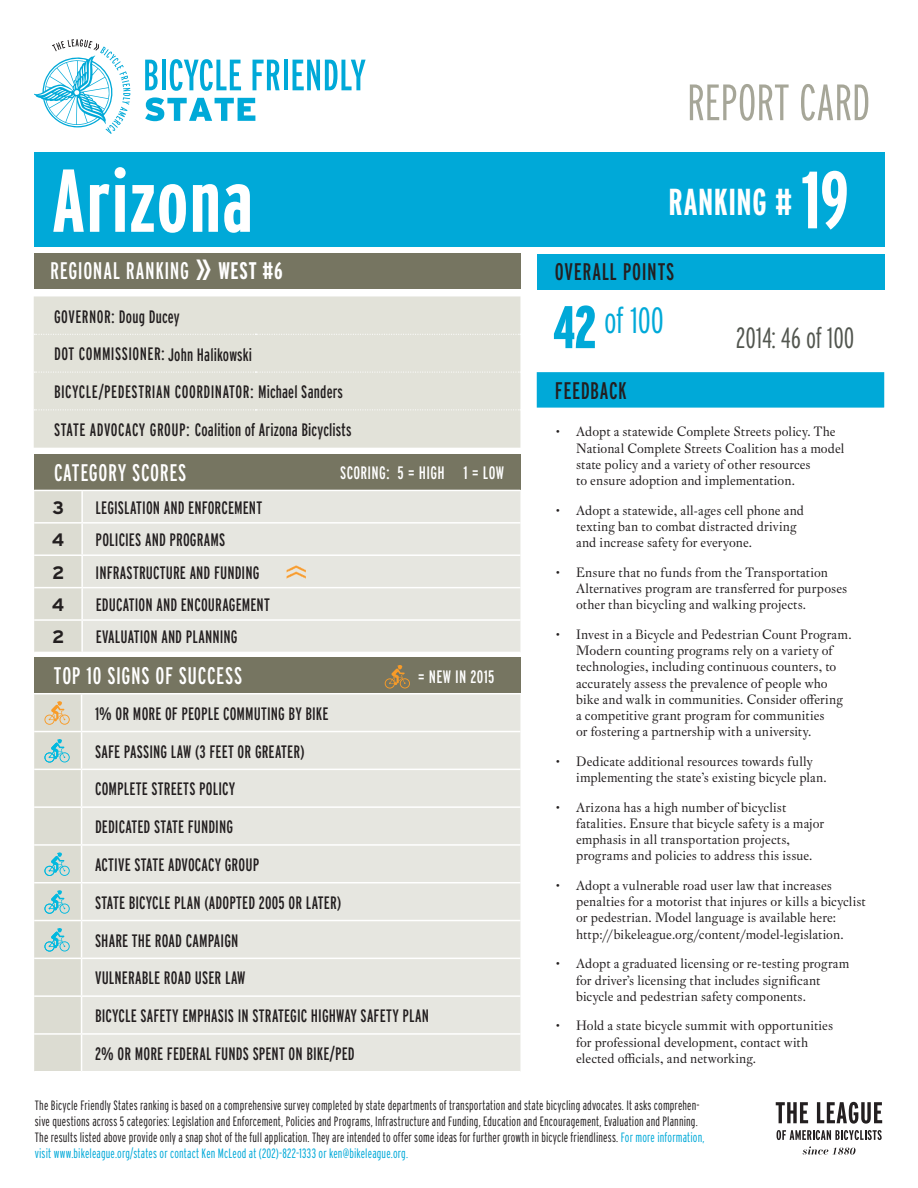
<style>
.page{position:relative;width:918px;height:1188px;background:#fff}
.page>*{position:absolute;margin:0;border:0;box-sizing:border-box;transform-origin:0 0}
.t1{font:700 extra-condensed 89.1px "Interstate";color:#fff}
.t2{font:300 extra-condensed 51px "Interstate";letter-spacing:-.01em;color:#a6a698}
.t3{font:700 extra-condensed 37.5px "Interstate";letter-spacing:.015em;color:#fff}
.t4{font:300 extra-condensed 36.45px "Interstate";color:#00a9d8}
.t5{font:300 extra-condensed 29.25px "Interstate";color:#52564f}
.t6{font:extra-condensed 24px "Interstate";letter-spacing:.025em;color:#fff}
.t7{font:extra-condensed 24px "Interstate";color:#231f20}
.t8{font:extra-condensed 18px/37.8px "Interstate";letter-spacing:.01em;color:#231f20}
.t9{font:extra-condensed 18px "Interstate";letter-spacing:.015em;color:#fff}
.t10{font:700 18px "Interstate";color:#231f20}
.t11{font:13.5px/16.2px "Fleischman BT Pro";letter-spacing:.005em;color:#231f20}
.t12{font:300 extra-condensed 13.5px/16.2px "Interstate";letter-spacing:.01em;color:#231f20}
.s1{font-size:39px}
.s2{font-weight:700}
.s3{font-size:81px}
.s4{font-weight:900;font-size:60px}
.s5{color:#00a9d8}
</style>
<div class="page">
<div style="left:34px;top:152px;width:486px;height:94px;background:#00a9d8"></div>
<div style="left:507px;top:152px;width:377px;height:94px;background:#00a9d8"></div>
<div style="left:34px;top:253px;width:486px;height:36px;background:#767561"></div>
<div style="left:34px;top:296px;width:486px;height:152px;background:#e2e2d9"></div>
<svg style="left:34px;top:334px;width:486px;height:1px"></svg>
<svg style="left:34px;top:372px;width:486px;height:1px"></svg>
<svg style="left:34px;top:409px;width:486px;height:1px"></svg>
<div style="left:537px;top:372px;width:347px;height:36px;background:#00a9d8"></div>
<div style="left:537px;top:254px;width:347px;height:35px;background:#00a9d8"></div>
<svg style="left:803px;top:1146px;width:52px;height:9px"></svg>
<svg style="left:776px;top:1102px;width:32px;height:21px"></svg>
<svg style="left:817px;top:1102px;width:65px;height:22px"></svg>
<svg style="left:777px;top:1130px;width:105px;height:10px"></svg>
<svg style="left:145px;top:97px;width:110px;height:24px"></svg>
<svg style="left:145px;top:60px;width:13px;height:30px"></svg>
<hr style="left:162px;top:60px;width:4px;height:30px;background:#00a9d8">
<svg style="left:170px;top:59px;width:71px;height:32px"></svg>
<svg style="left:253px;top:60px;width:27px;height:30px"></svg>
<hr style="left:284px;top:60px;width:4px;height:30px;background:#00a9d8">
<svg style="left:293px;top:60px;width:73px;height:30px"></svg>
<svg style="left:35px;top:39px;width:95px;height:95px"></svg>
<svg style="left:34px;top:454px;width:486px;height:198px;background:#949483"></svg>
<div style="left:83px;top:491px;width:437px;height:161px;background:#e6e6e0"></div>
<hr style="left:34px;top:490px;width:48px;height:1px;background:#fff">
<hr style="left:82px;top:490px;width:438px;height:1px;background:#fff">
<hr style="left:81px;top:491px;width:2px;height:31px;background:#fff">
<hr style="left:34px;top:522px;width:48px;height:2px;background:#fff">
<hr style="left:82px;top:522px;width:438px;height:2px;background:#fff">
<hr style="left:81px;top:524px;width:2px;height:30px;background:#fff">
<hr style="left:34px;top:554px;width:48px;height:2px;background:#fff">
<hr style="left:82px;top:554px;width:438px;height:2px;background:#fff">
<hr style="left:81px;top:556px;width:2px;height:31px;background:#fff">
<hr style="left:34px;top:587px;width:48px;height:1px;background:#fff">
<hr style="left:82px;top:587px;width:438px;height:1px;background:#fff">
<hr style="left:81px;top:588px;width:2px;height:31px;background:#fff">
<hr style="left:34px;top:619px;width:48px;height:2px;background:#fff">
<hr style="left:82px;top:619px;width:438px;height:2px;background:#fff">
<hr style="left:81px;top:621px;width:2px;height:31px;background:#fff">
<img style="left:278px;top:557px;width:39px;height:30px">
<svg style="left:34px;top:658px;width:486px;height:413px;background:#dcdcd5"></svg>
<h1 class="t1" style="left:52px;top:146px;width:202px">ARIZONA</h1>
<h3 class="t6" style="left:50px;top:256px;width:19px">REGIONAL</h3>
<h3 class="t6" style="left:126px;top:256px;width:158px">RAN KING <span class="s1">»</span> <span class="s2">WEST #6</span></h3>
<h3 class="t8" style="left:54px;top:297px;width:299px">GOVERNOR: DOUG DUCEY<br>DOT COMMISSIONER:JOHN HALIKOWSKI BICYCLE/PEDESTRIAN COORDINATOR: MICHAEL SANDERS STATE ADVOCACY GROUP: COALITION OF ARIZONA BICYCLISTS</h3>
<h3 class="t6" style="left:54px;top:458px;width:20px">CATEGORY</h3>
<h3 class="t6" style="left:132px;top:458px;width:19px">SCORES</h3>
<h3 class="t9" style="left:340px;top:462px;width:14px">SCORING</h3>
<h3 class="t9" style="left:386px;top:462px;width:47px">: 5 = HIGH</h3>
<h3 class="t9" style="left:463px;top:462px;width:42px">1 = LOW</h3>
<h3 class="t10" style="left:52px;top:497px;width:13px">3</h3>
<h3 class="t8" style="left:96px;top:488px;width:168px">LEGISLATION AND ENFORCEMENT</h3>
<h3 class="t10" style="left:52px;top:529px;width:14px">4</h3>
<h3 class="t8" style="left:96px;top:521px;width:131px">POLICIES AND PROGRAMS</h3>
<h3 class="t10" style="left:52px;top:561px;width:14px">2</h3>
<h3 class="t8" style="left:96px;top:553px;width:165px">INFRASTRUCTURE AND FUNDING</h3>
<h3 class="t10" style="left:52px;top:594px;width:14px">4</h3>
<h3 class="t8" style="left:96px;top:586px;width:176px">EDUCATION AND ENCOURAGEMENT</h3>
<h3 class="t10" style="left:52px;top:626px;width:14px">2</h3>
<h3 class="t8" style="left:96px;top:618px;width:143px">EVALUATION AND PLANNING</h3>
<h3 class="t6" style="left:54px;top:661px;width:71px">TOP 10 SIGNS</h3>
<h3 class="t6" style="left:155px;top:661px;width:42px">OF SUCCESS</h3>
<h3 class="t9" style="left:418px;top:665px;width:78px">= NEW IN 2015</h3>
<p class="t8" style="left:95px;top:694px;width:336px">1% OR MORE OF PEOPLE COMMUTING BY BIKE<br>SAFE PASSING LAW (3 FEET OR GREATER)<br>COMPLETE STREETS POLICY<br>DEDICATED STATE FUNDING<br>ACTIVE STATE ADVOCACY GROUP<br>STATE BICYCLE PLAN (ADOPTED 2005 OR LATER)<br>SHARE THE ROAD CAMPAIGN<br>VULNERABLE ROAD USER LAW<br>BICYCLE SAFETY EMPHASIS IN STRATEGIC HIGHWAY SAFETY PLAN 2% OR MORE FEDERAL FUNDS SPENT ON BIKE/PED</p>
<h2 class="t2" style="left:687px;top:71px;width:185px">REPORT CARD</h2>
<h3 class="t3" style="left:669px;top:179px;width:182px">RANKING # <span class="s3">19</span></h3>
<h3 class="t7" style="left:555px;top:257px;width:10px">OVERALL</h3>
<h3 class="t7" style="left:623px;top:257px;width:10px">POINTS</h3>
<h3 class="t4" style="left:553px;top:298px;width:112px"><span class="s4">42</span> of 100</h3>
<h3 class="t7" style="left:555px;top:376px;width:10px">FEEDBAC</h3>
<h3 class="t7" style="left:618px;top:376px;width:10px">K</h3>
<h3 class="t5" style="left:736px;top:320px;width:120px">2014: 46 of 100</h3>
<p class="t11" style="left:576px;top:424px;width:270px;text-indent:-20px">• Adopt a statewide Complete Streets policy. The National Complete Streets Coalition has a model state policy and a variety of other resources<br>to ensure adoption and implementation.</p>
<p class="t11" style="left:576px;top:502px;width:229px;text-indent:-20px">• Adopt a statewide, all-ages cell phone and texting ban to combat distracted driving and increase safety for everyone.</p>
<p class="t11" style="left:576px;top:564px;width:273px;text-indent:-20px">• Ensure that no funds from the Transportation<br>Alternatives program are transferred for purposes other than bicycling and walking projects.</p>
<p class="t11" style="left:576px;top:626px;width:277px;text-indent:-20px">• Invest in a Bicycle and Pedestrian Count Program.<br>Modern counting programs rely on a variety of technologies, including continuous counters, to accurately assess the prevalence of people who bike and walk in communities. Consider offering a competitive grant program for communities<br>or fostering a partnership with a university.</p>
<p class="t11" style="left:576px;top:753px;width:252px;text-indent:-20px">• Dedicate additional resources towards fully implementing the state’s existing bicycle plan.</p>
<p class="t11" style="left:576px;top:799px;width:250px;text-indent:-20px">• Arizona has a high number of bicyclist fatalities. Ensure that bicycle safety is a major emphasis in all transportation projects, programs and policies to address this issue.</p>
<p class="t11" style="left:576px;top:877px;width:291px;text-indent:-20px">• Adopt a vulnerable road user law that increases penalties for a motorist that injures or kills a bicyclist or pedestrian. Model language is available here: http://bikeleague.org/content/model-legislation.</p>
<p class="t11" style="left:576px;top:956px;width:275px;text-indent:-20px">• Adopt a graduated licensing or re-testing program for driver’s licensing that includes significant bicycle and pedestrian safety components.</p>
<p class="t11" style="left:576px;top:1018px;width:258px;text-indent:-20px">• Hold a state bicycle summit with opportunities for professional development, contact with elected officials, and networking.</p>
<p class="t12" style="left:35px;top:1097px;width:671px">The Bicycle Friendly States ranking is based on a comprehensive survey completed by state departments of transportation and state bicycling advocates. It asks comprehen&shy;sive questions across 5 categories: Legislation and Enforcement, Policies and Programs, Infrastructure and Funding, Education and Encouragement, Evaluation and Planning.<br>The results listed above provide only a snap shot of the full application. They are intended to offer some ideas for further growth in bicycle friendliness. <span class="s5">For more information, visit www.bikeleague.org/states or contact Ken McLeod at (202)-822-1333 or ken@bikeleague.org.</span></p>
</div>
